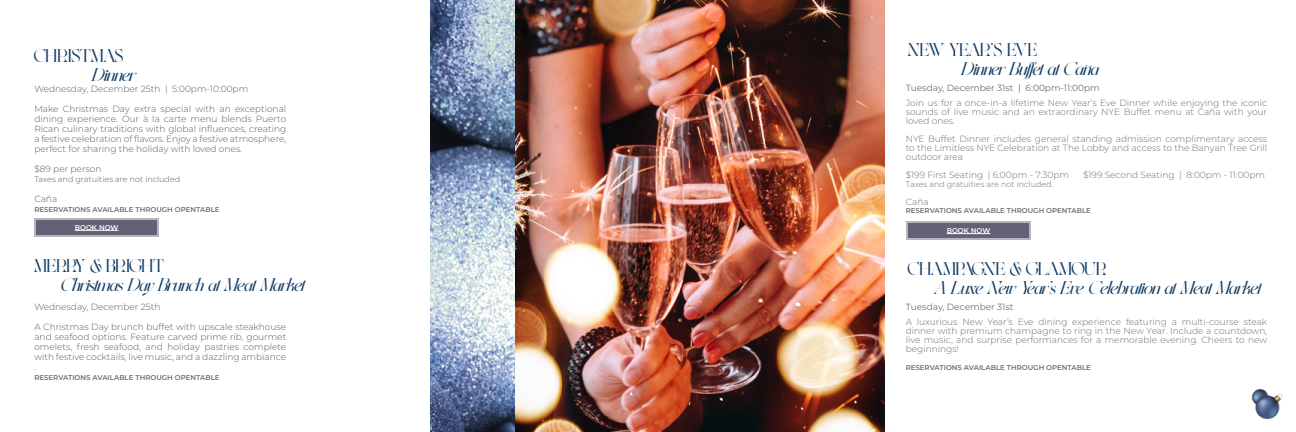
<style>
.page{position:relative;width:1296px;height:432px;background:#fff}
.page>*{position:absolute;margin:0;border:0;box-sizing:border-box;transform-origin:0 0}
.t1{font:italic 15px "Nympha Trial";letter-spacing:-.035em;color:#123d65}
.t2{font:15px "Nympha Trial";letter-spacing:-.03em;color:#123d65}
.t3{font:15px "Nympha Trial";letter-spacing:-.055em;color:#123d65}
.t4{font:300 9px/9px "Montserrat";color:#6d6e71;text-align:justify}
.t5{font:300 9px/10px "Montserrat";color:#595b5d;text-align:justify}
.t6{font:9px "Montserrat";color:#6d6e71}
.t7{font:300 8px "Montserrat";color:#6d6e71}
.t8{font:300 8px "Montserrat";color:#595b5d}
.t9{font:600 7px "Montserrat";color:#6d6e71}
.t10{font:600 7px "Montserrat";color:#fff}
</style>
<div class="page">
<img style="left:515px;top:0;width:369px;height:432px">
<img style="left:430px;top:0;width:85px;height:432px">
<img style="left:1251px;top:388px;width:32px;height:32px">
<div style="left:906px;top:221px;width:124px;height:19px;background:#b7b4be"></div>
<div style="left:908px;top:223px;width:120px;height:15px;background:#636175"></div>
<hr style="left:947px;top:233px;width:43px;height:1px;background:#fff">
<div style="left:34px;top:218px;width:124px;height:19px;background:linear-gradient(to right,#636175,#636175)"></div>
<div style="left:36px;top:220px;width:120px;height:14px;background:#636175"></div>
<hr style="left:75px;top:230px;width:43px;height:1px;background:#fff">
<h1 class="t2" style="left:34px;top:47px;width:91px">CHRISTMAS</h1>
<h1 class="t1" style="left:92px;top:66px;width:45px">Dinner</h1>
<h1 class="t3" style="left:908px;top:41px;width:131px">NEW YEAR’S EVE</h1>
<h1 class="t1" style="left:962px;top:60px;width:139px">Dinner Buffet at Caña</h1>
<p class="t5" style="left:34px;top:84px;width:215px">Wednesday, December 25th | 5:00pm-10:00pm</p>
<p class="t5" style="left:34px;top:104px;width:253px">Make Christmas Day extra special with an exceptional dining experience. Our à la carte menu blends Puerto Rican culinary traditions with global influences, creating a festive celebration of flavors. Enjoy a festive atmosphere, perfect for sharing the holiday with loved ones.</p>
<p class="t5" style="left:34px;top:164px;width:69px">$89 per person</p>
<p class="t8" style="left:34px;top:174px;width:147px">Taxes and gratuities are not included</p>
<p class="t5" style="left:34px;top:194px;width:24px">Caña</p>
<p class="t9" style="left:34px;top:205px;width:187px">RESERVATIONS AVAILABLE THROUGH OPENTABLE</p>
<p class="t6" style="left:906px;top:81px;width:196px">Tuesday, December 31st | 6:00pm-11:00pm</p>
<p class="t4" style="left:906px;top:98px;width:363px">Join us for a once-in-a lifetime New Year’s Eve Dinner while enjoying the iconic sounds of live music and an extraordinary NYE Buffet menu at Caña with your loved ones.</p>
<p class="t4" style="left:906px;top:134px;width:363px">NYE Buffet Dinner includes general standing admission complimentary access to the Limitless NYE Celebration at The Lobby and access to the Banyan Tree Grill outdoor area</p>
<p class="t4" style="left:906px;top:170px;width:165px">$199 First Seating | 6:00pm - 7:30pm</p>
<p class="t7" style="left:906px;top:179px;width:149px">Taxes and gratuities are not included.</p>
<p class="t4" style="left:906px;top:197px;width:24px">Caña</p>
<p class="t9" style="left:906px;top:206px;width:187px">RESERVATIONS AVAILABLE THROUGH OPENTABLE</p>
<p class="t4" style="left:1083px;top:170px;width:184px">$199 Second Seating | 8:00pm - 11:00pm</p>
<p class="t10" style="left:75px;top:222px;width:45px">BOOK NOW</p>
<p class="t10" style="left:947px;top:225px;width:45px">BOOK NOW</p>
<h1 class="t2" style="left:34px;top:257px;width:132px">MERRY &amp; BRIGHT</h1>
<h1 class="t1" style="left:61px;top:276px;width:246px">Christmas Day Brunch at Meat Market</h1>
<h1 class="t2" style="left:908px;top:259px;width:201px">CHAMPAGNE &amp; GLAMOUR</h1>
<h1 class="t1" style="left:935px;top:278px;width:328px">A Luxe New Year’s Eve Celebration at Meat Market</h1>
<p class="t5" style="left:34px;top:302px;width:128px">Wednesday, December 25th</p>
<p class="t5" style="left:34px;top:322px;width:253px">A Christmas Day brunch buffet with upscale steakhouse and seafood options. Feature carved prime rib, gourmet omelets, fresh seafood, and holiday pastries complete with festive cocktails, live music, and a dazzling ambiance .</p>
<p class="t9" style="left:34px;top:373px;width:187px">RESERVATIONS AVAILABLE THROUGH OPENTABLE</p>
<p class="t6" style="left:906px;top:301px;width:109px">Tuesday, December 31st</p>
<p class="t4" style="left:906px;top:317px;width:363px">A luxurious New Year’s Eve dining experience featuring a multi-course steak dinner with premium champagne to ring in the New Year. Include a countdown, live music, and surprise performances for a memorable evening. Cheers to new beginnings!</p>
<p class="t9" style="left:906px;top:362px;width:187px">RESERVATIONS AVAILABLE THROUGH OPENTABLE</p>
</div>
